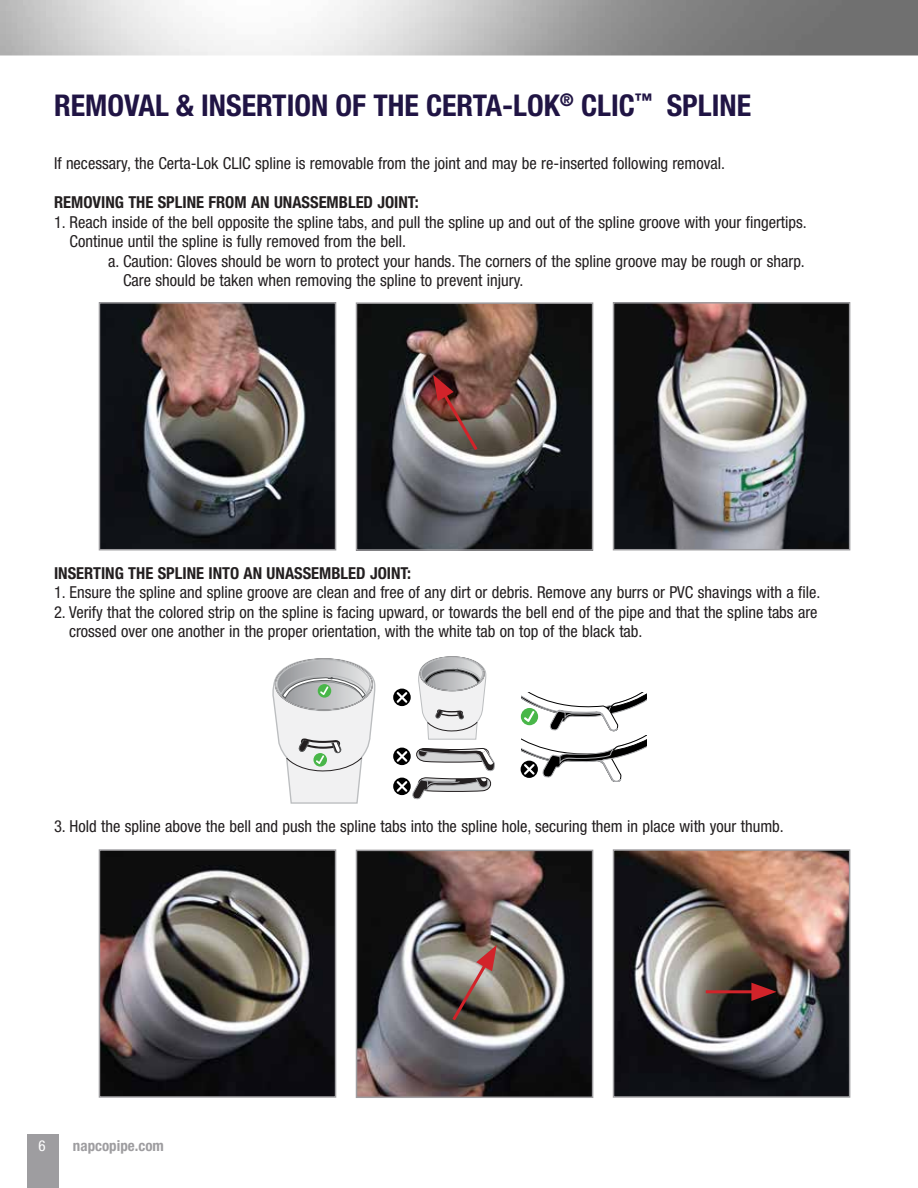
<style>
.page{position:relative;width:918px;height:1188px;background:#fff}
.page>*{position:absolute;margin:0;border:0;box-sizing:border-box;transform-origin:0 0}
.t1{font:700 condensed 30px "Helvetica Neue LT Std";color:#201444}
.t2{font:condensed 16.5px/19.5px "Helvetica Neue LT Std";color:#231f20}
.t3{font:700 condensed 16.5px "Helvetica Neue LT Std";color:#231f20}
.t4{font:700 condensed 15px "Helvetica Neue LT Std";color:#9e9da0}
.t5{font:condensed 15px "Helvetica Neue LT Std";color:#fff}
</style>
<div class="page">
<div style="left:27px;top:1134px;width:31px;height:54px;background:#9e9da0"></div>
<img style="left:102px;top:305px;width:231px;height:242px">
<div style="left:99px;top:302px;width:237px;height:248px;border:2px solid #9e9da0"></div>
<img style="left:359px;top:305px;width:231px;height:243px">
<div style="left:356px;top:302px;width:237px;height:249px;border:2px solid #9e9da0"></div>
<img style="left:616px;top:305px;width:231px;height:242px">
<div style="left:613px;top:302px;width:237px;height:248px;border:2px solid #9e9da0"></div>
<img style="left:102px;top:852px;width:231px;height:243px">
<div style="left:99px;top:849px;width:237px;height:249px;border:2px solid #9e9da0"></div>
<img style="left:359px;top:853px;width:231px;height:242px">
<div style="left:356px;top:850px;width:237px;height:248px;border:2px solid #9e9da0"></div>
<img style="left:616px;top:852px;width:231px;height:243px">
<div style="left:613px;top:849px;width:237px;height:249px;border:2px solid #9e9da0"></div>
<svg style="left:450px;top:945px;width:47px;height:79px;background:#8a726a"></svg>
<hr style="left:706px;top:990px;width:56px;height:3px;background:#d2232a">
<svg style="left:751px;top:983px;width:26px;height:18px"></svg>
<svg style="left:433px;top:375px;width:47px;height:79px;background:#805650"></svg>
<svg style="left:393px;top:747px;width:102px;height:53px"></svg>
<svg style="left:393px;top:689px;width:18px;height:17px"></svg>
<svg style="left:418px;top:656px;width:69px;height:84px"></svg>
<svg style="left:272px;top:658px;width:104px;height:146px"></svg>
<svg style="left:521px;top:692px;width:125px;height:90px"></svg>
<h1 class="t1" style="left:54px;top:87px;width:699px">REMOVAL &amp; INSERTION OF THE CERTA-LOK<sup>®</sup> CLIC<sup>™</sup> SPLINE</h1>
<p class="t2" style="left:54px;top:154px;width:673px">If necessary, the Certa-Lok CLIC spline is removable from the joint and may be re-inserted following removal.</p>
<p class="t3" style="left:54px;top:192px;width:366px">REMOVING THE SPLINE FROM AN UNASSEMBLED JOINT:</p>
<p class="t2" style="left:70px;top:212px;width:739px;text-indent:-16px">1. Reach inside of the bell opposite the spline tabs, and pull the spline up and out of the spline groove with your fingertips.<br>Continue until the spline is fully removed from the bell.</p>
<p class="t2" style="left:123px;top:251px;width:683px;text-indent:-15px">a. Caution: Gloves should be worn to protect your hands. The corners of the spline groove may be rough or sharp.<br>Care should be taken when removing the spline to prevent injury.</p>
<p class="t3" style="left:54px;top:563px;width:359px">INSERTING THE SPLINE INTO AN UNASSEMBLED JOINT:</p>
<p class="t2" style="left:54px;top:583px;width:768px">1. Ensure the spline and spline groove are clean and free of any dirt or debris. Remove any burrs or PVC shavings with a file.</p>
<p class="t2" style="left:69px;top:602px;width:750px;text-indent:-15px">2. Verify that the colored strip on the spline is facing upward, or towards the bell end of the pipe and that the spline tabs are crossed over one another in the proper orientation, with the white tab on top of the black tab.</p>
<p class="t2" style="left:54px;top:817px;width:731px">3. Hold the spline above the bell and push the spline tabs into the spline hole, securing them in place with your thumb.</p>
<p class="t5" style="left:39px;top:1137px;width:9px">6</p>
<p class="t4" style="left:73px;top:1137px;width:93px">napcopipe.com</p>
</div>
